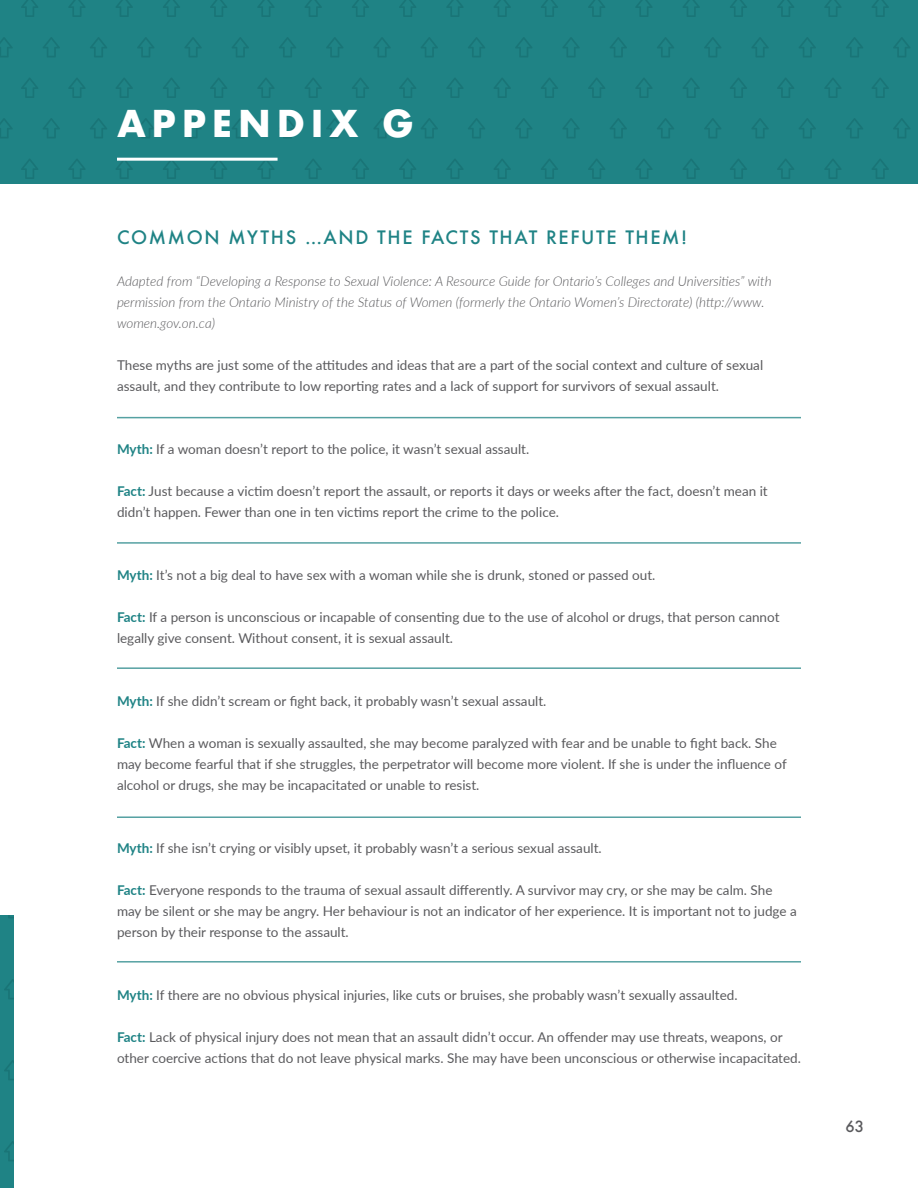
<style>
.page{position:relative;width:918px;height:1188px;background:#fff}
.page>*{position:absolute;margin:0;border:0;box-sizing:border-box;transform-origin:0 0}
.Section_Header{font:700 36px "Futura";letter-spacing:.16em;color:#fff}
.Body_Titles{font:500 18px "Futura";letter-spacing:.09em;color:#1f8385}
.t1{font:500 15px "Futura";color:#5a5a5d}
.Body_Text{font:13.5px/21px "Lato";color:#5a5a5d}
.Body_Text-2{font:italic 300 13.5px/21px "Lato";color:#5a5a5d}
.s1{font-weight:700;color:#1f8385}
</style>
<div class="page">
<div style="left:0;top:916px;width:14px;height:272px;background:#1f8385"></div>
<svg style="left:4px;top:979px;width:10px;height:20px"></svg>
<svg style="left:4px;top:1060px;width:10px;height:20px"></svg>
<svg style="left:4px;top:1141px;width:10px;height:20px"></svg>
<div style="left:0;top:0;width:918px;height:184px;background:#1f8385"></div>
<svg style="left:0;top:37px;width:12px;height:20px"></svg>
<svg style="left:0;top:118px;width:12px;height:20px"></svg>
<svg style="left:43px;top:37px;width:17px;height:20px"></svg>
<svg style="left:43px;top:118px;width:17px;height:20px"></svg>
<svg style="left:90px;top:37px;width:17px;height:20px"></svg>
<svg style="left:90px;top:118px;width:17px;height:20px"></svg>
<svg style="left:137px;top:37px;width:17px;height:20px"></svg>
<svg style="left:137px;top:118px;width:17px;height:20px"></svg>
<svg style="left:185px;top:37px;width:16px;height:20px"></svg>
<svg style="left:185px;top:118px;width:16px;height:20px"></svg>
<svg style="left:232px;top:37px;width:17px;height:20px"></svg>
<svg style="left:232px;top:118px;width:17px;height:20px"></svg>
<svg style="left:279px;top:37px;width:17px;height:20px"></svg>
<svg style="left:279px;top:118px;width:17px;height:20px"></svg>
<svg style="left:326px;top:37px;width:17px;height:20px"></svg>
<svg style="left:326px;top:118px;width:17px;height:20px"></svg>
<svg style="left:374px;top:37px;width:16px;height:20px"></svg>
<svg style="left:374px;top:118px;width:16px;height:20px"></svg>
<svg style="left:421px;top:37px;width:17px;height:20px"></svg>
<svg style="left:421px;top:118px;width:17px;height:20px"></svg>
<svg style="left:468px;top:37px;width:17px;height:20px"></svg>
<svg style="left:468px;top:118px;width:17px;height:20px"></svg>
<svg style="left:515px;top:37px;width:17px;height:20px"></svg>
<svg style="left:515px;top:118px;width:17px;height:20px"></svg>
<svg style="left:563px;top:37px;width:16px;height:20px"></svg>
<svg style="left:563px;top:118px;width:16px;height:20px"></svg>
<svg style="left:610px;top:37px;width:17px;height:20px"></svg>
<svg style="left:610px;top:118px;width:17px;height:20px"></svg>
<svg style="left:657px;top:37px;width:17px;height:20px"></svg>
<svg style="left:657px;top:118px;width:17px;height:20px"></svg>
<svg style="left:704px;top:37px;width:17px;height:20px"></svg>
<svg style="left:704px;top:118px;width:17px;height:20px"></svg>
<svg style="left:752px;top:37px;width:16px;height:20px"></svg>
<svg style="left:752px;top:118px;width:16px;height:20px"></svg>
<svg style="left:799px;top:37px;width:17px;height:20px"></svg>
<svg style="left:799px;top:118px;width:17px;height:20px"></svg>
<svg style="left:846px;top:37px;width:17px;height:20px"></svg>
<svg style="left:846px;top:118px;width:17px;height:20px"></svg>
<svg style="left:893px;top:37px;width:17px;height:20px"></svg>
<svg style="left:893px;top:118px;width:17px;height:20px"></svg>
<svg style="left:21px;top:0;width:17px;height:17px"></svg>
<svg style="left:21px;top:78px;width:17px;height:20px"></svg>
<svg style="left:21px;top:159px;width:17px;height:20px"></svg>
<svg style="left:69px;top:0;width:16px;height:17px"></svg>
<svg style="left:69px;top:78px;width:16px;height:20px"></svg>
<svg style="left:69px;top:159px;width:16px;height:20px"></svg>
<svg style="left:116px;top:0;width:17px;height:17px"></svg>
<svg style="left:116px;top:78px;width:17px;height:20px"></svg>
<svg style="left:116px;top:161px;width:17px;height:18px"></svg>
<svg style="left:163px;top:0;width:17px;height:17px"></svg>
<svg style="left:163px;top:78px;width:17px;height:20px"></svg>
<svg style="left:163px;top:161px;width:17px;height:18px"></svg>
<svg style="left:210px;top:0;width:17px;height:17px"></svg>
<svg style="left:210px;top:78px;width:17px;height:20px"></svg>
<svg style="left:210px;top:161px;width:17px;height:18px"></svg>
<svg style="left:258px;top:0;width:16px;height:17px"></svg>
<svg style="left:258px;top:78px;width:16px;height:20px"></svg>
<svg style="left:258px;top:161px;width:16px;height:18px"></svg>
<svg style="left:305px;top:0;width:17px;height:17px"></svg>
<svg style="left:305px;top:78px;width:17px;height:20px"></svg>
<svg style="left:305px;top:159px;width:17px;height:20px"></svg>
<svg style="left:352px;top:0;width:17px;height:17px"></svg>
<svg style="left:352px;top:78px;width:17px;height:20px"></svg>
<svg style="left:352px;top:159px;width:17px;height:20px"></svg>
<svg style="left:399px;top:0;width:17px;height:17px"></svg>
<svg style="left:399px;top:78px;width:17px;height:20px"></svg>
<svg style="left:399px;top:159px;width:17px;height:20px"></svg>
<svg style="left:447px;top:0;width:16px;height:17px"></svg>
<svg style="left:447px;top:78px;width:16px;height:20px"></svg>
<svg style="left:447px;top:159px;width:16px;height:20px"></svg>
<svg style="left:494px;top:0;width:17px;height:17px"></svg>
<svg style="left:494px;top:78px;width:17px;height:20px"></svg>
<svg style="left:494px;top:159px;width:17px;height:20px"></svg>
<svg style="left:541px;top:0;width:17px;height:17px"></svg>
<svg style="left:541px;top:78px;width:17px;height:20px"></svg>
<svg style="left:541px;top:159px;width:17px;height:20px"></svg>
<svg style="left:588px;top:0;width:17px;height:17px"></svg>
<svg style="left:588px;top:78px;width:17px;height:20px"></svg>
<svg style="left:588px;top:159px;width:17px;height:20px"></svg>
<svg style="left:636px;top:0;width:16px;height:17px"></svg>
<svg style="left:636px;top:78px;width:16px;height:20px"></svg>
<svg style="left:636px;top:159px;width:16px;height:20px"></svg>
<svg style="left:683px;top:0;width:17px;height:17px"></svg>
<svg style="left:683px;top:78px;width:17px;height:20px"></svg>
<svg style="left:683px;top:159px;width:17px;height:20px"></svg>
<svg style="left:730px;top:0;width:17px;height:17px"></svg>
<svg style="left:730px;top:78px;width:17px;height:20px"></svg>
<svg style="left:730px;top:159px;width:17px;height:20px"></svg>
<svg style="left:777px;top:0;width:17px;height:17px"></svg>
<svg style="left:777px;top:78px;width:17px;height:20px"></svg>
<svg style="left:777px;top:159px;width:17px;height:20px"></svg>
<svg style="left:825px;top:0;width:16px;height:17px"></svg>
<svg style="left:825px;top:78px;width:16px;height:20px"></svg>
<svg style="left:825px;top:159px;width:16px;height:20px"></svg>
<svg style="left:872px;top:0;width:17px;height:17px"></svg>
<svg style="left:872px;top:78px;width:17px;height:20px"></svg>
<svg style="left:872px;top:159px;width:17px;height:20px"></svg>
<hr style="left:117px;top:158px;width:161px;height:3px;background:#fff">
<hr style="left:117px;top:542px;width:684px;height:2px;background:#55a1a2">
<hr style="left:117px;top:417px;width:684px;height:1px;background:#55a1a2">
<hr style="left:117px;top:667px;width:684px;height:2px;background:#55a1a2">
<hr style="left:117px;top:816px;width:684px;height:2px;background:#55a1a2">
<hr style="left:117px;top:961px;width:684px;height:2px;background:#55a1a2">
<p class="Section_Header" style="left:117px;top:98px;width:298px">APPENDIX G</p>
<p class="Body_Titles" style="left:117px;top:225px;width:572px">COMMON MYTHS …AND THE FACTS THAT REFUTE THEM!</p>
<p class="Body_Text-2" style="left:117px;top:270px;width:656px">Adapted from “Developing a Response to Sexual Violence: A Resource Guide for Ontario’s Colleges and Universities” with permission from the Ontario Ministry of the Status of Women (formerly the Ontario Women’s Directorate) (http://www. women.gov.on.ca)</p>
<p class="Body_Text" style="left:117px;top:354px;width:648px">These myths are just some of the attitudes and ideas that are a part of the social context and culture of sexual assault, and they contribute to low reporting rates and a lack of support for survivors of sexual assault.</p>
<p class="Body_Text" style="left:117px;top:438px;width:414px"><span class="s1">Myth:</span> If a woman doesn’t report to the police, it wasn’t sexual assault.</p>
<p class="Body_Text" style="left:117px;top:480px;width:652px"><span class="s1">Fact:</span> Just because a victim doesn’t report the assault, or reports it days or weeks after the fact, doesn’t mean it didn’t happen. Fewer than one in ten victims report the crime to the police.</p>
<p class="Body_Text" style="left:117px;top:564px;width:540px"><span class="s1">Myth:</span> It’s not a big deal to have sex with a woman while she is drunk, stoned or passed out.</p>
<p class="Body_Text" style="left:117px;top:606px;width:664px"><span class="s1">Fact:</span> If a person is unconscious or incapable of consenting due to the use of alcohol or drugs, that person cannot legally give consent. Without consent, it is sexual assault.</p>
<p class="Body_Text" style="left:117px;top:690px;width:431px"><span class="s1">Myth:</span> If she didn’t scream or fight back, it probably wasn’t sexual assault.</p>
<p class="Body_Text" style="left:117px;top:732px;width:671px"><span class="s1">Fact:</span> When a woman is sexually assaulted, she may become paralyzed with fear and be unable to fight back. She may become fearful that if she struggles, the perpetrator will become more violent. If she is under the influence of alcohol or drugs, she may be incapacitated or unable to resist.</p>
<p class="Body_Text" style="left:117px;top:837px;width:486px"><span class="s1">Myth:</span> If she isn’t crying or visibly upset, it probably wasn’t a serious sexual assault.</p>
<p class="Body_Text" style="left:117px;top:879px;width:681px"><span class="s1">Fact:</span> Everyone responds to the trauma of sexual assault differently. A survivor may cry, or she may be calm. She may be silent or she may be angry. Her behaviour is not an indicator of her experience. It is important not to judge a person by their response to the assault.</p>
<p class="Body_Text" style="left:117px;top:984px;width:622px"><span class="s1">Myth:</span> If there are no obvious physical injuries, like cuts or bruises, she probably wasn’t sexually assaulted.</p>
<p class="Body_Text" style="left:117px;top:1026px;width:685px"><span class="s1">Fact:</span> Lack of physical injury does not mean that an assault didn’t occur. An offender may use threats, weapons, or other coercive actions that do not leave physical marks. She may have been unconscious or otherwise incapacitated.</p>
<p class="t1" style="left:845px;top:1116px;width:20px">63</p>
</div>
